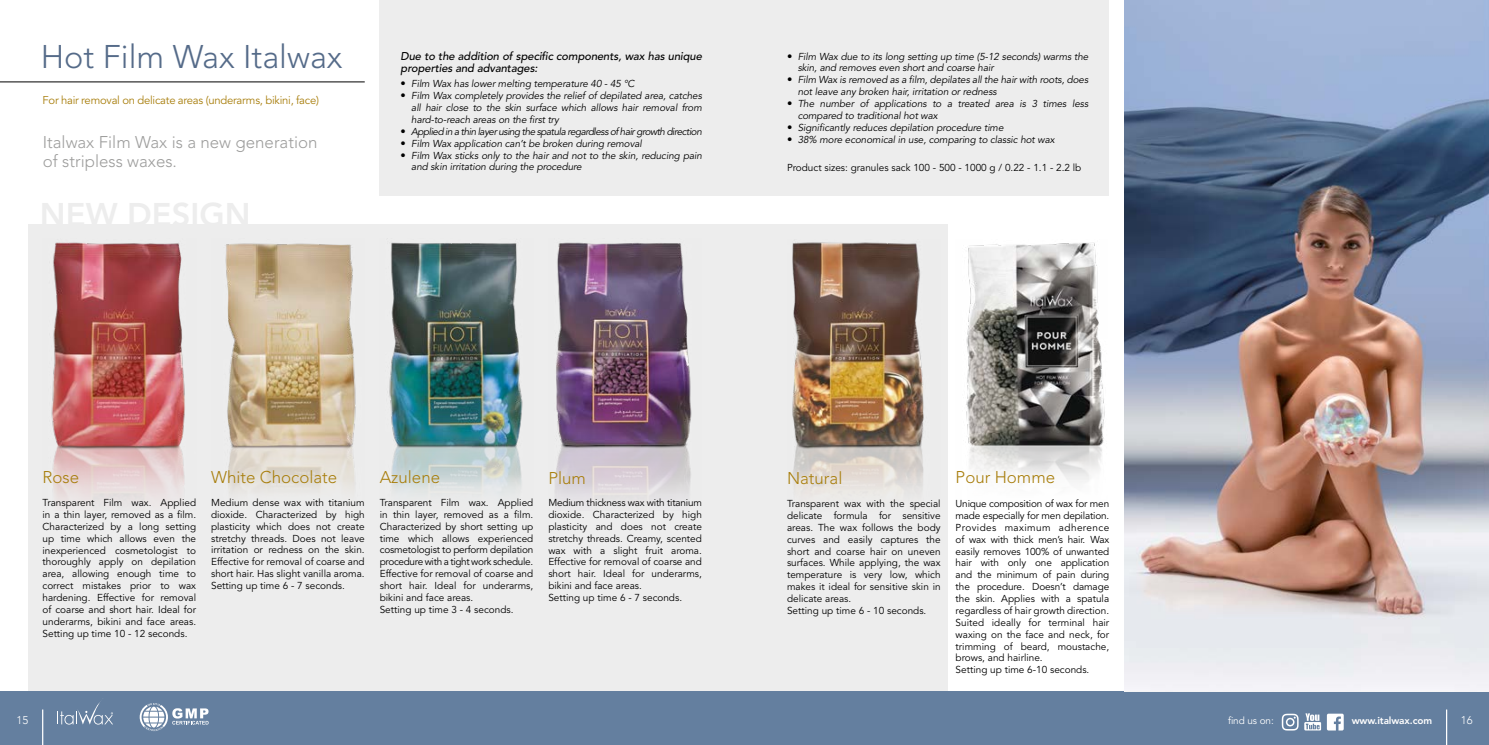
<style>
.page{position:relative;width:1489px;height:745px;background:#fff}
.page>*{position:absolute;margin:0;border:0;box-sizing:border-box;transform-origin:0 0}
.t1{font:300 32.5px "Avenir LT Std";color:#556b89}
.t2{font:300 16.88px/18.8px "Avenir LT Std";color:#9d9d9c}
.t3{font:300 16.88px "Avenir LT Std";color:#a87e0c}
.t4{font:italic 500 11.25px/11.9px "Avenir LT Std";letter-spacing:-.01em;color:#000}
.t5{font:11.25px "Avenir LT Std";letter-spacing:-.02em;color:#a87e0c}
.t6{font:300 11.25px "Avenir";color:#fff}
.t7{font:10px/11.9px "Avenir LT Std";color:#000}
.t8{font:italic 10px/11.9px "Avenir LT Std";letter-spacing:-.01em;color:#000}
.t9{font:italic 10px "Avenir LT Std";letter-spacing:-.05em;color:#000}
.t10{font:800 10px "Avenir LT Std";letter-spacing:-.01em;color:#fff}
.t11{font:10px "Avenir LT Std";color:#fff}
.s1{font-style:normal;font-size:10.62px}
</style>
<div class="page">
<div style="left:28px;top:224px;width:919px;height:467px;background:#ededed"></div>
<img style="left:555px;top:242px;width:137px;height:259px">
<img style="left:225px;top:243px;width:131px;height:250px">
<img style="left:389px;top:242px;width:134px;height:251px">
<img style="left:51px;top:242px;width:134px;height:259px">
<hr style="left:0;top:81px;width:365px;height:1px;background:#000">
<svg style="left:661px;top:195px;width:120px;height:1px"></svg>
<div style="left:0;top:691px;width:1488px;height:53px;background:#647f9f"></div>
<hr style="left:42px;top:709px;width:1px;height:35px;background:#fff">
<svg style="left:57px;top:701px;width:56px;height:23px"></svg>
<svg style="left:140px;top:703px;width:68px;height:27px"></svg>
<img style="left:792px;top:242px;width:132px;height:253px">
<div style="left:380px;top:0;width:729px;height:195px;background:#ededed"></div>
<img style="left:1124px;top:0;width:364px;height:691px">
<hr style="left:1445px;top:709px;width:1px;height:35px;background:#fff">
<img style="left:966px;top:242px;width:139px;height:241px">
<svg style="left:1304px;top:713px;width:16px;height:17px"></svg>
<svg style="left:1281px;top:713px;width:17px;height:17px"></svg>
<svg style="left:1326px;top:713px;width:17px;height:17px"></svg>
<h1 class="t1" style="left:41px;top:37px;width:303px">Hot Film Wax Italwax</h1>
<p class="t5" style="left:43px;top:94px;width:278px">For hair removal on delicate areas (underarms, bikini, face)</p>
<h2 class="t2" style="left:43px;top:133px;width:276px">Italwax Film Wax is a new generation of stripless waxes.</h2>
<p class="t4" style="left:400px;top:50px;width:303px">Due to the addition of specific components, wax has unique properties and advantages:</p>
<p class="t8" style="left:400px;top:78px;width:235px"><span class="s1">•</span> Film Wax has lower melting temperature 40 - 45 °C</p>
<p class="t8" style="left:411px;top:90px;width:292px;text-align:justify;text-indent:-11px"><span class="s1">•</span> Film Wax completely provides the relief of depilated area, catches all hair close to the skin surface which allows hair removal from hard-to-reach areas on the first try</p>
<p class="t9" style="left:400px;top:125px;width:303px"><span class="s1">•</span> Applied in a thin layer using the spatula regardless of hair growth direction</p>
<p class="t8" style="left:400px;top:137px;width:243px"><span class="s1">•</span> Film Wax application can’t be broken during removal</p>
<p class="t8" style="left:411px;top:149px;width:292px;text-indent:-11px"><span class="s1">•</span> Film Wax sticks only to the hair and not to the skin, reducing pain and skin irritation during the procedure</p>
<p class="t8" style="left:797px;top:50px;width:292px;text-indent:-11px"><span class="s1">•</span> Film Wax due to its long setting up time (5-12 seconds) warms the skin, and removes even short and coarse hair</p>
<p class="t8" style="left:797px;top:74px;width:292px;text-indent:-11px"><span class="s1">•</span> Film Wax is removed as a film, depilates all the hair with roots, does not leave any broken hair, irritation or redness</p>
<p class="t8" style="left:797px;top:98px;width:292px;text-indent:-11px"><span class="s1">•</span> The number of applications to a treated area is 3 times less compared to traditional hot wax</p>
<p class="t8" style="left:787px;top:122px;width:218px"><span class="s1">•</span> Significantly reduces depilation procedure time</p>
<p class="t8" style="left:787px;top:134px;width:269px"><span class="s1">•</span> 38% more economical in use, comparing to classic hot wax</p>
<p class="t7" style="left:787px;top:162px;width:296px">Product sizes: granules sack 100 - 500 - 1000 g / 0.22 - 1.1 - 2.2 lb</p>
<h2 class="t3" style="left:43px;top:467px;width:38px">Rose</h2>
<h2 class="t3" style="left:211px;top:467px;width:127px">White Chocolate</h2>
<h2 class="t3" style="left:380px;top:467px;width:62px">Azulene</h2>
<p class="t7" style="left:43px;top:496px;width:155px;text-align:justify">Transparent Film wax. Applied in a thin layer, removed as a film.<br>Characterized by a long setting up time which allows even the inexperienced cosmetologist to thoroughly apply on depilation area, allowing enough time to correct mistakes prior to wax hardening. Effective for removal of coarse and short hair. Ideal for underarms, bikini and face areas.<br>Setting up time 10 - 12 seconds.</p>
<p class="t7" style="left:211px;top:496px;width:155px;text-align:justify">Medium dense wax with titanium dioxide. Characterized by high plasticity which does not create stretchy threads. Does not leave irritation or redness on the skin.<br>Effective for removal of coarse and short hair. Has slight vanilla aroma.<br>Setting up time 6 - 7 seconds.</p>
<p class="t7" style="left:380px;top:496px;width:155px">Transparent Film wax. Applied in thin layer, removed as a film.<br>Characterized by short setting up time which allows experienced cosmetologist to perform depilation procedure with a tight work schedule.<br>Effective for removal of coarse and short hair. Ideal for underarms, bikini and face areas.<br>Setting up time 3 - 4 seconds.</p>
<h2 class="t3" style="left:548px;top:467px;width:39px">Plum</h2>
<p class="t7" style="left:548px;top:496px;width:155px">Medium thickness wax with titanium dioxide. Characterized by high plasticity and does not create stretchy threads. Creamy, scented wax with a slight fruit aroma.<br>Effective for removal of coarse and short hair. Ideal for underarms, bikini and face areas.<br>Setting up time 6 - 7 seconds.</p>
<h2 class="t3" style="left:787px;top:468px;width:57px">Natural</h2>
<p class="t7" style="left:787px;top:497px;width:155px">Transparent wax with the special delicate formula for sensitive areas. The wax follows the body curves and easily captures the short and coarse hair on uneven surfaces. While applying, the wax temperature is very low, which makes it ideal for sensitive skin in delicate areas.<br>Setting up time 6 - 10 seconds.</p>
<h2 class="t3" style="left:955px;top:467px;width:101px">Pour Homme</h2>
<p class="t7" style="left:955px;top:497px;width:155px">Unique composition of wax for men made especially for men depilation.<br>Provides maximum adherence of wax with thick men’s hair. Wax easily removes 100% of unwanted hair with only one application and the minimum of pain during the procedure. Doesn’t damage the skin. Applies with a spatula regardless of hair growth direction.<br>Suited ideally for terminal hair waxing on the face and neck, for trimming of beard, moustache, brows, and hairline.<br>Setting up time 6-10 seconds.</p>
<p class="t6" style="left:17px;top:713px;width:13px">15</p>
<p class="t6" style="left:1460px;top:713px;width:13px">16</p>
<p class="t11" style="left:1227px;top:714px;width:47px">find us on:</p>
<p class="t10" style="left:1351px;top:714px;width:82px">www.italwax.com</p>
</div>
